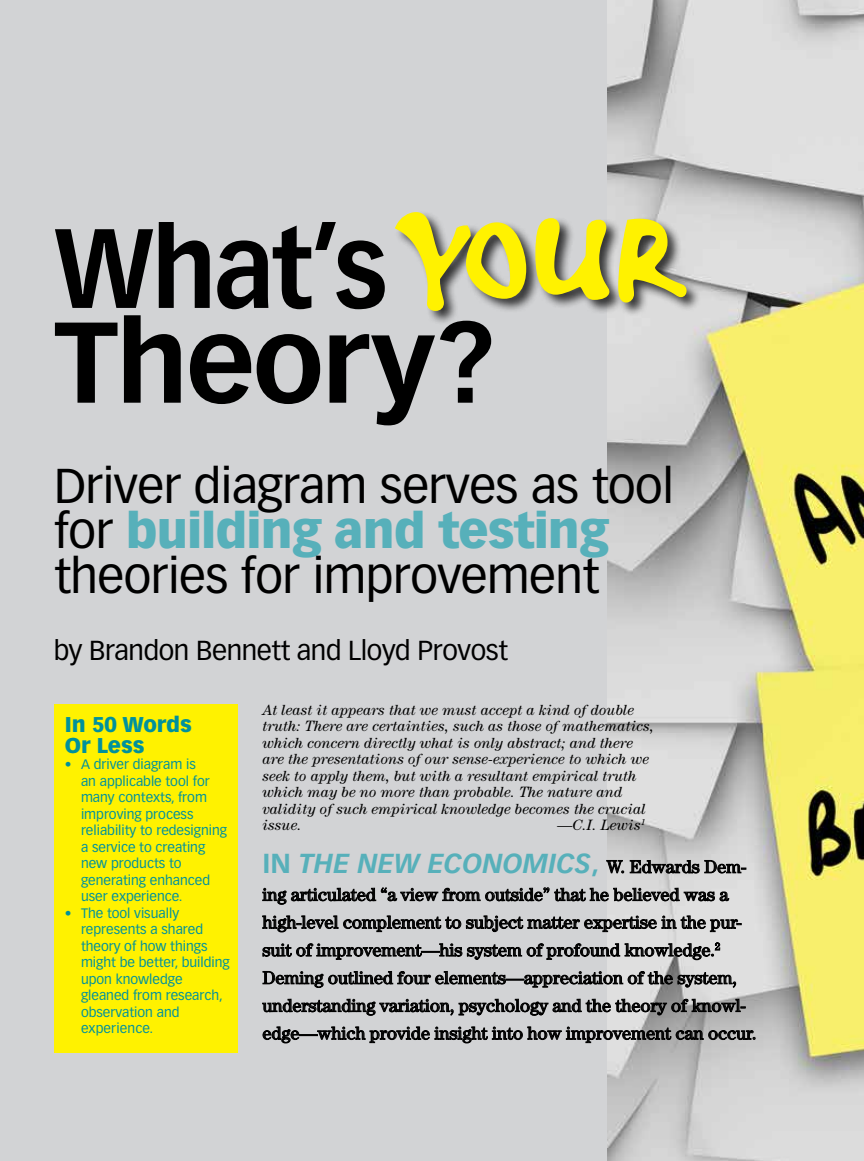
<style>
.page{position:relative;width:864px;height:1161px;background:#fff}
.page>*{position:absolute;margin:0;border:0;box-sizing:border-box;transform-origin:0 0}
.t1{font:700 112.5px "Vectora LT Std";letter-spacing:-.02em;color:#000}
.t2{font:700 110.55px "Vectora LT Std";color:#000;scale:.94 1}
.t3{font:110.55px "Airstream ITC";color:#fff200}
.t4{font:48px/45px "Vectora LT Std";letter-spacing:-.01em;color:#000}
.t5{font:italic 700 27px "Vectora LT Std";color:#57b0ba}
.t6{font:27px "Vectora LT Std";letter-spacing:-.015em;color:#000}
.t7{font:900 21px/21px "Vectora LT Std";color:#00919c}
.t8{font:18px/27.8px "Century Std";color:#000}
.t9{font:italic 15px/16.5px "Century Std";color:#000}
.t10{font:13.5px/16.5px "Vectora LT Std";color:#00919c}
.s1{font-weight:900;color:#57b0ba}
.s2{font-style:normal}
.s3{font-family:"Century Std";font-weight:400;font-style:normal;font-size:18px;color:#000}
</style>
<div class="page">
<div style="left:0;top:0;width:676px;height:1161px;background:#d2d3d5"></div>
<img style="left:607px;top:0;width:257px;height:1161px">
<svg style="left:606px;top:860px;width:18px;height:13px"></svg>
<svg style="left:630px;top:860px;width:116px;height:13px"></svg>
<svg style="left:262px;top:887px;width:467px;height:18px"></svg>
<svg style="left:262px;top:916px;width:479px;height:16px"></svg>
<svg style="left:263px;top:942px;width:457px;height:18px"></svg>
<svg style="left:263px;top:971px;width:473px;height:17px"></svg>
<svg style="left:262px;top:999px;width:483px;height:17px"></svg>
<svg style="left:263px;top:1027px;width:492px;height:16px"></svg>
<div style="left:54px;top:705px;width:184px;height:348px;background:#fff200"></div>
<div style="left:394px;top:211px;width:307px;height:115px;background:#000;opacity:.75"></div>
<svg style="left:394px;top:209px;width:296px;height:105px"></svg>
<h2 class="t3" style="left:399px;top:185px;width:285px">YOUR</h2>
<h2 class="t2" style="left:54px;top:202px;width:356px">What’s</h2>
<h1 class="t1" style="left:54px;top:294px;width:444px">Theory?</h1>
<h3 class="t4" style="left:54px;top:464px;width:621px">Driver diagram serves as tool for <span class="s1">building and testing </span>theories for improvement</h3>
<h3 class="t6" style="left:54px;top:635px;width:456px">by Brandon Bennett and Lloyd Provost</h3>
<p class="t9" style="left:262px;top:701px;width:393px">At least it appears that we must accept a kind of double truth: There are certainties, such as those of mathematics, which concern directly what is only abstract; and there are the presentations of our sense-experience to which we seek to apply them, but with a resultant empirical truth which may be no more than probable. The nature and validity of such empirical knowledge becomes the crucial issue.</p>
<h3 class="t7" style="left:65px;top:713px;width:129px">In 50 Words<br>Or Less</h3>
<p class="t10" style="left:81px;top:756px;width:148px;text-indent:-16px">• A driver diagram is<br>an applicable tool for many contexts, from improving process reliability to redesigning a service to creating new products to generating enhanced user experience.</p>
<p class="t10" style="left:81px;top:905px;width:150px;text-indent:-16px">• The tool visually represents a shared theory of how things might be better, building upon knowledge gleaned from research, observation and experience.</p>
<p class="t9" style="left:557px;top:817px;width:90px">—C.I. Lewis<sup>1</sup></p>
<h3 class="t5" style="left:262px;top:847px;width:485px"><span class="s2">IN</span> THE NEW ECONOMICS<span class="s2">,</span> <span class="s3">W. Edwards Dem-</span></h3>
<p class="t8" style="left:262px;top:880px;width:496px">ing articulated “a view from outside” that he believed was a high-level complement to subject matter expertise in the pur&shy;suit of improvement—his system of profound knowledge.<sup>2<br></sup>Deming outlined four elements—appreciation of the system, understanding variation, psychology and the theory of knowl&shy;edge—which provide insight into how improvement can occur.</p>
</div>
